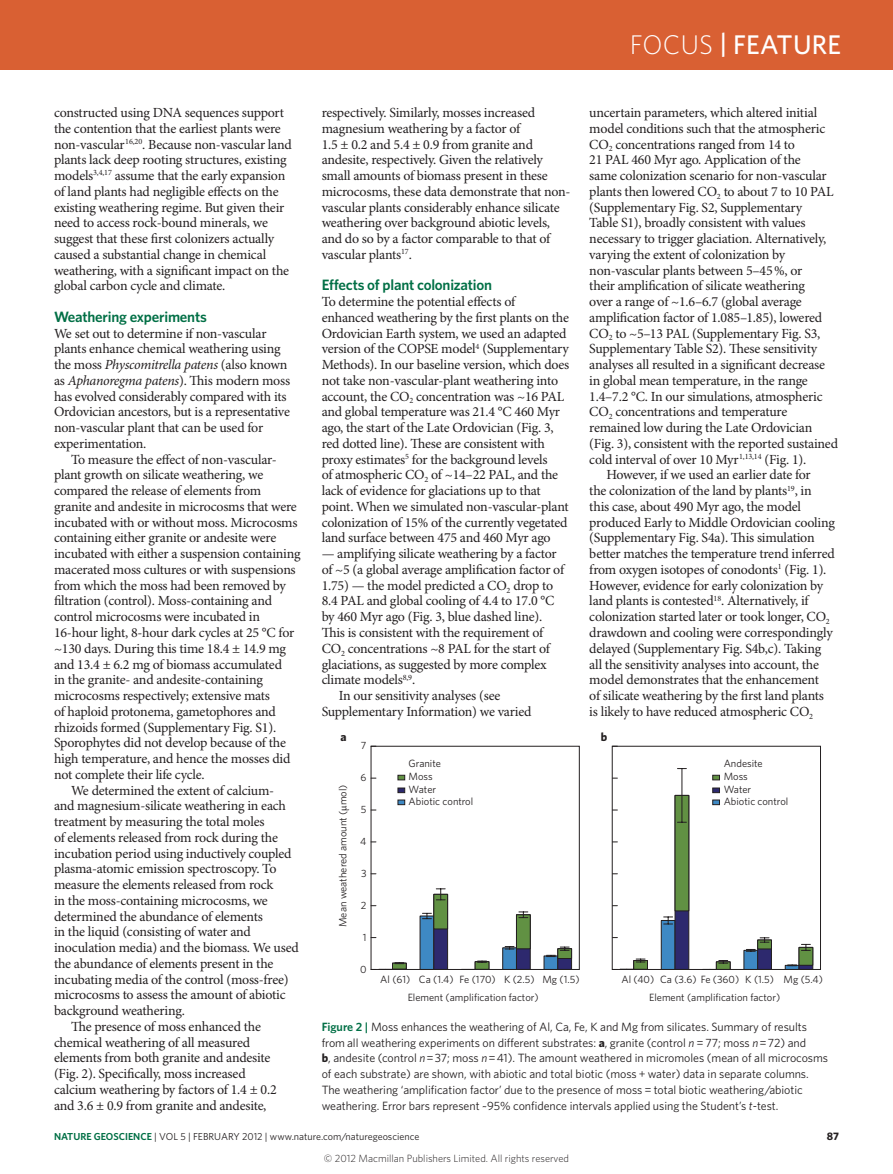
<style>
.page{position:relative;width:893px;height:1174px;background:#fff}
.page>*{position:absolute;margin:0;border:0;box-sizing:border-box;transform-origin:0 0}
.t1{font:500 27px "Whitney";letter-spacing:.01em;color:#fff}
.Head_1{font:600 15px "Whitney";letter-spacing:-.015em;color:#016f45}
.Body_text{font:13.95px/15.8px "Minion Pro";letter-spacing:-.015em;color:#231f20}
.Body_first{font:13.95px/15.8px "Minion Pro";letter-spacing:-.015em;color:#231f20}
.Figure_caption{font:12px/15.8px "Whitney";letter-spacing:-.005em;color:#231f20}
.t2{font:700 12px "Whitney";color:#231f20}
.t3{font:700 10.8px "Whitney";color:#231f20}
.t4{font:10.5px/12.6px "Whitney";color:#231f20}
.t5{font:300 10.5px "Whitney";color:#231f20}
.t6{font:10.2px "Whitney";color:#231f20}
.s1{font-style:italic}
.s2{font-weight:300}
.s3{font-family:"Minion Pro"}
.s4{font-weight:600;color:#016f45}
.s5{font-weight:700}
</style>
<div class="page">
<div style="left:0;top:0;width:893px;height:70px;background:#d96033"></div>
<svg style="left:612px;top:768px;width:201px;height:202px"></svg>
<div style="left:612px;top:746px;width:209px;height:223px;border:1px solid #231f20"></div>
<svg style="left:371px;top:888px;width:201px;height:82px"></svg>
<svg style="left:398px;top:775px;width:7px;height:5px"></svg>
<svg style="left:398px;top:799px;width:7px;height:6px"></svg>
<svg style="left:398px;top:787px;width:7px;height:6px"></svg>
<svg style="left:712px;top:775px;width:8px;height:5px"></svg>
<svg style="left:712px;top:799px;width:8px;height:6px"></svg>
<svg style="left:712px;top:787px;width:8px;height:6px"></svg>
<p class="Body_text" style="left:54px;top:105px;width:239px">constructed using DNA sequences support the contention that the earliest plants were non-vascular<sup>16,20</sup>. Because non-vascular land plants lack deep rooting structures, existing models<sup>3,4,17</sup> assume that the early expansion of land plants had negligible effects on the existing weathering regime. But given their need to access rock-bound minerals, we suggest that these first colonizers actually caused a substantial change in chemical weathering, with a significant impact on the global carbon cycle and climate.</p>
<p class="Head_1" style="left:54px;top:307px;width:154px">Weathering experiments</p>
<p class="Body_first" style="left:54px;top:326px;width:238px">We set out to determine if non-vascular plants enhance chemical weathering using the moss <span class="s1">Physcomitrella patens</span> (also known as <span class="s1">Aphanoregma patens</span>). This modern moss has evolved considerably compared with its Ordovician ancestors, but is a representative non-vascular plant that can be used for experimentation.</p>
<p class="Body_text" style="left:54px;top:452px;width:248px;text-indent:17px">To measure the effect of non-vascular&shy;plant growth on silicate weathering, we compared the release of elements from granite and andesite in microcosms that were incubated with or without moss. Microcosms containing either granite or andesite were incubated with either a suspension containing macerated moss cultures or with suspensions from which the moss had been removed by filtration (control). Moss-containing and control microcosms were incubated in 16-hour light, 8-hour dark cycles at 25 °C for ~130 days. During this time 18.4 ± 14.9 mg and 13.4 ± 6.2 mg of biomass accumulated<br>in the granite- and andesite-containing microcosms respectively; extensive mats<br>of haploid protonema, gametophores and rhizoids formed (Supplementary Fig. S1).<br>Sporophytes did not develop because of the high temperature, and hence the mosses did not complete their life cycle.</p>
<p class="Body_text" style="left:54px;top:782px;width:246px;text-indent:17px">We determined the extent of calcium-<br>and magnesium-silicate weathering in each treatment by measuring the total moles<br>of elements released from rock during the incubation period using inductively coupled plasma-atomic emission spectroscopy. To measure the elements released from rock<br>in the moss-containing microcosms, we determined the abundance of elements<br>in the liquid (consisting of water and inoculation media) and the biomass. We used the abundance of elements present in the incubating media of the control (moss-free) microcosms to assess the amount of abiotic background weathering.</p>
<p class="Body_text" style="left:54px;top:1019px;width:224px;text-indent:17px">The presence of moss enhanced the chemical weathering of all measured elements from both granite and andesite (Fig. 2). Specifically, moss increased calcium weathering by factors of 1.4 ± 0.2 and 3.6 ± 0.9 from granite and andesite,</p>
<p class="t1" style="left:630px;top:27px;width:213px"><span class="s2">FOCUS</span> | FEATURE</p>
<p class="Body_text" style="left:322px;top:105px;width:250px">respectively. Similarly, mosses increased magnesium weathering by a factor of<br>1.5 ± 0.2 and 5.4 ± 0.9 from granite and andesite, respectively. Given the relatively small amounts of biomass present in these microcosms, these data demonstrate that non&shy;vascular plants considerably enhance silicate weathering over background abiotic levels, and do so by a factor comparable to that of vascular plants<sup>17</sup>.</p>
<p class="Head_1" style="left:322px;top:275px;width:172px">Effects of plant colonization</p>
<p class="Body_first" style="left:322px;top:294px;width:249px">To determine the potential effects of enhanced weathering by the first plants on the Ordovician Earth system, we used an adapted version of the COPSE model<sup>4</sup> (Supplementary Methods). In our baseline version, which does not take non-vascular-plant weathering into account, the CO<sub>2</sub> concentration was ~16 PAL and global temperature was 21.4 °C 460 Myr ago, the start of the Late Ordovician (Fig. 3, red dotted line). These are consistent with proxy estimates<sup>5</sup> for the background levels<br>of atmospheric CO<sub>2</sub> of ~14–22 PAL, and the lack of evidence for glaciations up to that point. When we simulated non-vascular-plant colonization of 15% of the currently vegetated land surface between 475 and 460 Myr ago</p>
<p class="Body_first" style="left:322px;top:546px;width:244px">— amplifying silicate weathering by a factor of ~5 (a global average amplification factor of 1.75) — the model predicted a CO<sub>2</sub> drop to 8.4 PAL and global cooling of 4.4 to 17.0 °C by 460 Myr ago (Fig. 3, blue dashed line).<br>This is consistent with the requirement of CO<sub>2</sub> concentrations ~8 PAL for the start of glaciations, as suggested by more complex climate models<sup>8,9</sup>.</p>
<p class="Body_text" style="left:322px;top:688px;width:211px;text-indent:17px">In our sensitivity analyses (see<br>Supplementary Information) we varied</p>
<p class="Body_text" style="left:589px;top:105px;width:250px">uncertain parameters, which altered initial model conditions such that the atmospheric CO<sub>2</sub> concentrations ranged from 14 to<br>21 PAL 460 Myr ago. Application of the<br>same colonization scenario for non-vascular plants then lowered CO<sub>2</sub> to about 7 to 10 PAL (Supplementary Fig. S2, Supplementary<br>Table S1), broadly consistent with values necessary to trigger glaciation. Alternatively, varying the extent of colonization by non-vascular plants between 5–45%, or<br>their amplification of silicate weathering<br>over a range of ~1.6–6.7 (global average amplification factor of 1.085–1.85), lowered CO<sub>2</sub> to ~5–13 PAL (Supplementary Fig. S3, Supplementary Table S2). These sensitivity analyses all resulted in a significant decrease in global mean temperature, in the range 1.4–7.2 °C. In our simulations, atmospheric CO<sub>2</sub> concentrations and temperature remained low during the Late Ordovician (Fig. 3), consistent with the reported sustained cold interval of over 10 Myr<sup>1,13,14</sup> (Fig. 1).</p>
<p class="Body_text" style="left:589px;top:467px;width:247px;text-indent:17px">However, if we used an earlier date for<br>the colonization of the land by plants<sup>19</sup>, in this case, about 490 Myr ago, the model produced Early to Middle Ordovician cooling (Supplementary Fig. S4a). This simulation better matches the temperature trend inferred from oxygen isotopes of conodonts<sup>1</sup> (Fig. 1).<br>However, evidence for early colonization by land plants is contested<sup>18</sup>. Alternatively, if colonization started later or took longer, CO<sub>2 </sub>drawdown and cooling were correspondingly delayed (Supplementary Fig. S4b,c). Taking all the sensitivity analyses into account, the model demonstrates that the enhancement<br>of silicate weathering by the first land plants is likely to have reduced atmospheric CO<sub>2</sub></p>
<p class="t2" style="left:340px;top:728px;width:8px">a</p>
<p class="t2" style="left:601px;top:728px;width:8px">b</p>
<p class="t4" style="left:361px;top:739px;width:7px">7</p>
<p class="t4" style="left:336px;top:927px;width:144px;rotate:-90deg">Mean weathered amount (<span class="s3">µ</span>mol)</p>
<p class="t4" style="left:361px;top:771px;width:7px">6</p>
<p class="t4" style="left:361px;top:803px;width:7px">5</p>
<p class="t4" style="left:360px;top:834px;width:8px">4</p>
<p class="t4" style="left:361px;top:866px;width:7px">3</p>
<p class="t4" style="left:361px;top:898px;width:7px">2</p>
<p class="t4" style="left:363px;top:930px;width:5px">1</p>
<p class="t4" style="left:360px;top:962px;width:8px">0</p>
<p class="t4" style="left:409px;top:757px;width:66px">Granite<br>Moss<br>Water<br>Abiotic control</p>
<p class="t4" style="left:380px;top:972px;width:201px">Al (61) Ca (1.4) Fe (170) K (2.5) Mg (1.5)</p>
<p class="t4" style="left:408px;top:991px;width:133px">Element (amplification factor)</p>
<p class="t4" style="left:724px;top:757px;width:66px">Andesite<br>Moss<br>Water<br>Abiotic control</p>
<p class="t4" style="left:621px;top:972px;width:203px">Al (40) Ca (3.6) Fe (360) K (1.5) Mg (5.4)</p>
<p class="t4" style="left:649px;top:991px;width:133px">Element (amplification factor)</p>
<p class="Figure_caption" style="left:322px;top:1018px;width:508px"><span class="s4">Figure 2 |</span> Moss enhances the weathering of Al, Ca, Fe, K and Mg from silicates. Summary of results from all weathering experiments on different substrates: <span class="s5">a</span>, granite (control <span class="s1">n</span> = 77; moss <span class="s1">n</span> =72) and<br><span class="s5">b</span>, andesite (control <span class="s1">n</span> =37; moss <span class="s1">n</span> =41). The amount weathered in micromoles (mean of all microcosms of each substrate) are shown, with abiotic and total biotic (moss + water) data in separate columns.<br>The weathering ‘amplification factor’ due to the presence of moss = total biotic weathering/abiotic weathering. Error bars represent ~95% confidence intervals applied using the Student’s <span class="s1">t</span>-test.</p>
<p class="t6" style="left:54px;top:1129px;width:367px"><span class="s4">NATURE GEOSCIENCE</span> | VOL 5 | FEBRUARY 2012 | www.nature.com/naturegeoscience</p>
<p class="t3" style="left:827px;top:1129px;width:14px">87</p>
<p class="t5" style="left:324px;top:1151px;width:247px">© 2012 Macmillan Publishers Limited. All rights reserved</p>
</div>
